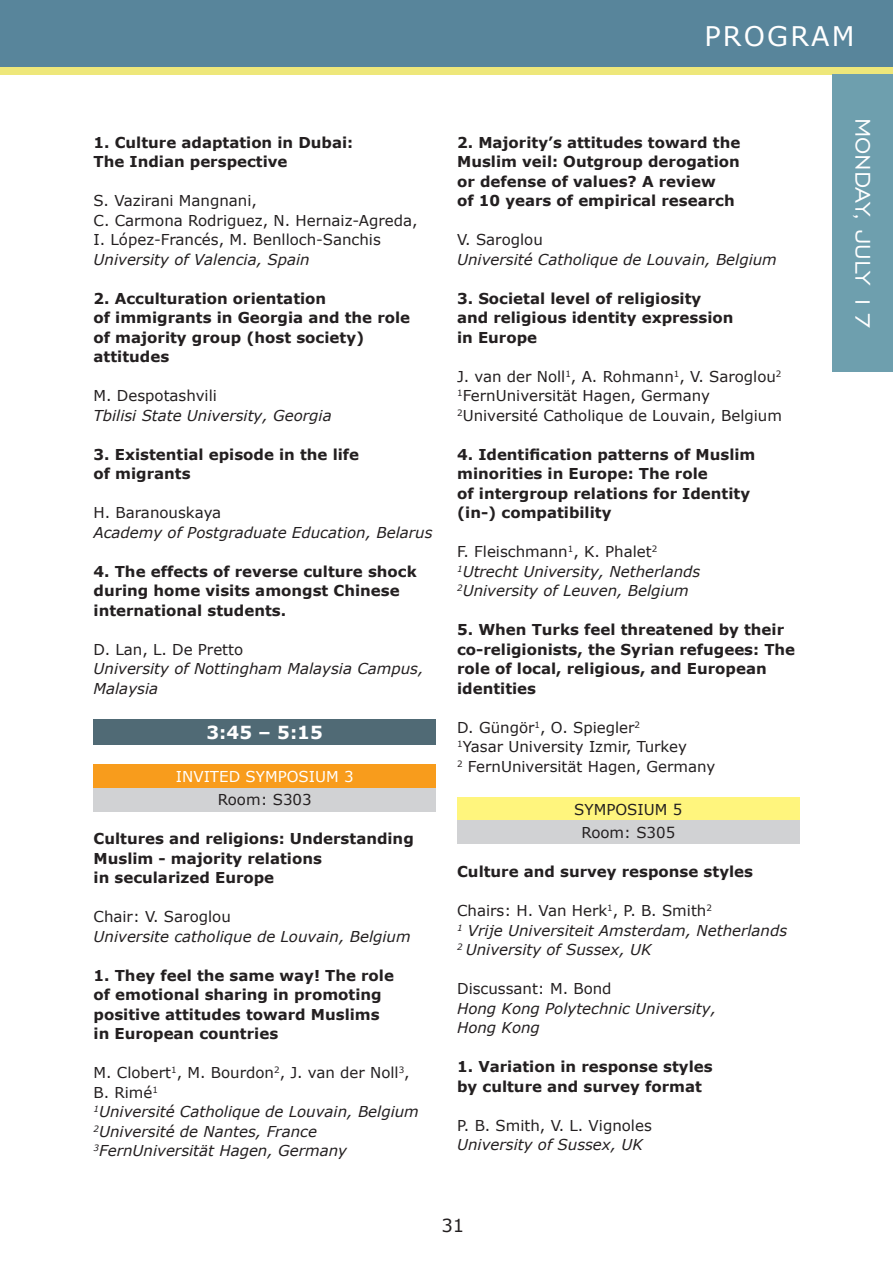
<style>
.page{position:relative;width:893px;height:1263px;background:#fff}
.page>*{position:absolute;margin:0;border:0;box-sizing:border-box;transform-origin:0 0}
.t1{font:27px "Engravers Gothic BT";color:#fff}
.t2{font:27px "Verdana";letter-spacing:.08em;color:#fff}
.tabela_gora{font:700 18px "Verdana";color:#fff}
.t3{font:18px "Verdana";color:#231f20}
.t4{font:700 15px/19.5px "Verdana";color:#231f20}
.tabela_gora-2{font:15px "Verdana";color:#231f20}
.t5{font:italic 15px/19.5px "Verdana";color:#231f20}
.tabela_dół{font:15px "Verdana";color:#231f20}
.tabela_gora-3{font:15px "Verdana";color:#fff}
</style>
<div class="page">
<div style="left:0;top:0;width:893px;height:68px;background:#58859b"></div>
<div style="left:0;top:68px;width:893px;height:7px;background:#eee77a"></div>
<div style="left:832px;top:75px;width:61px;height:297px;background:#6e9fae"></div>
<div style="left:94px;top:719px;width:342px;height:26px;background:#506a75"></div>
<div style="left:94px;top:764px;width:342px;height:24px;background:#f89c1c"></div>
<div style="left:94px;top:788px;width:342px;height:23px;background:#d1d2d4"></div>
<div style="left:457px;top:797px;width:342px;height:24px;background:#fff57d"></div>
<div style="left:457px;top:821px;width:342px;height:23px;background:#d1d2d4"></div>
<h1 class="t2" style="left:704px;top:18px;width:152px">PROGRAM</h1>
<p class="t4" style="left:94px;top:132px;width:261px">1. Culture adaptation in Dubai:</p>
<p class="t4" style="left:94px;top:152px;width:196px">The Indian perspective</p>
<p class="tabela_gora-2" style="left:94px;top:190px;width:165px">S. Vazirani Mangnani,</p>
<p class="tabela_gora-2" style="left:94px;top:210px;width:326px">C. Carmona Rodriguez, N. Hernaiz-Agreda,</p>
<p class="tabela_gora-2" style="left:94px;top:229px;width:289px">I. López-Francés, M. Benlloch-Sanchis</p>
<p class="t5" style="left:94px;top:249px;width:218px">University of Valencia, Spain</p>
<p class="t4" style="left:94px;top:288px;width:234px">2. Acculturation orientation</p>
<p class="t4" style="left:94px;top:308px;width:318px">of immigrants in Georgia and the role</p>
<p class="t4" style="left:94px;top:327px;width:272px">of majority group (host society)</p>
<p class="t4" style="left:94px;top:347px;width:77px">attitudes</p>
<p class="tabela_gora-2" style="left:94px;top:385px;width:125px">M. Despotashvili</p>
<p class="t5" style="left:94px;top:405px;width:240px">Tbilisi State University, Georgia</p>
<p class="t4" style="left:94px;top:444px;width:267px">3. Existential episode in the life</p>
<p class="t4" style="left:94px;top:464px;width:99px">of migrants</p>
<p class="tabela_gora-2" style="left:94px;top:502px;width:129px">H. Baranouskaya</p>
<p class="t5" style="left:94px;top:522px;width:340px">Academy of Postgraduate Education, Belarus</p>
<p class="t4" style="left:94px;top:561px;width:325px">4. The effects of reverse culture shock during home visits amongst Chinese international students.</p>
<p class="tabela_gora-2" style="left:94px;top:639px;width:151px">D. Lan, L. De Pretto</p>
<p class="t5" style="left:94px;top:659px;width:331px">University of Nottingham Malaysia Campus,<br>Malaysia</p>
<p class="tabela_gora" style="left:207px;top:720px;width:118px">3:45 – 5:15</p>
<p class="tabela_gora-3" style="left:176px;top:766px;width:179px">INVITED SYMPOSIUM 3</p>
<p class="tabela_dół" style="left:218px;top:789px;width:95px">Room: S303</p>
<p class="t4" style="left:94px;top:829px;width:322px">Cultures and religions: Understanding<br>Muslim - majority relations</p>
<p class="t4" style="left:94px;top:868px;width:182px">in secularized Europe</p>
<p class="tabela_gora-2" style="left:94px;top:906px;width:139px">Chair: V. Saroglou</p>
<p class="t5" style="left:94px;top:926px;width:319px">Universite catholique de Louvain, Belgium</p>
<p class="t4" style="left:94px;top:965px;width:302px">1. They feel the same way! The role</p>
<p class="t4" style="left:94px;top:985px;width:290px">of emotional sharing in promoting</p>
<p class="t4" style="left:94px;top:1004px;width:288px">positive attitudes toward Muslims</p>
<p class="t4" style="left:94px;top:1024px;width:186px">in European countries</p>
<p class="tabela_gora-2" style="left:94px;top:1062px;width:318px">M. Clobert<sup>1</sup>, M. Bourdon<sup>2</sup>, J. van der Noll<sup>3</sup>,</p>
<p class="tabela_gora-2" style="left:94px;top:1082px;width:66px">B. Rimé<sup>1</sup></p>
<p class="t5" style="left:94px;top:1102px;width:327px"><sup>1</sup>Université Catholique de Louvain, Belgium</p>
<p class="t5" style="left:94px;top:1121px;width:225px"><sup>2</sup>Université de Nantes, France</p>
<p class="t5" style="left:94px;top:1141px;width:255px"><sup>3</sup>FernUniversität Hagen, Germany</p>
<p class="t4" style="left:457px;top:132px;width:285px">2. Majority’s attitudes toward the<br>Muslim veil: Outgroup derogation</p>
<p class="t4" style="left:457px;top:171px;width:260px">or defense of values? A review</p>
<p class="t4" style="left:457px;top:191px;width:279px">of 10 years of empirical research</p>
<p class="tabela_gora-2" style="left:457px;top:229px;width:87px">V. Saroglou</p>
<p class="t5" style="left:457px;top:249px;width:321px">Université Catholique de Louvain, Belgium</p>
<p class="t4" style="left:457px;top:288px;width:246px">3. Societal level of religiosity</p>
<p class="t4" style="left:457px;top:308px;width:278px">and religious identity expression</p>
<p class="t4" style="left:457px;top:327px;width:82px">in Europe</p>
<p class="tabela_gora-2" style="left:457px;top:366px;width:326px">J. van der Noll<sup>1</sup>, A. Rohmann<sup>1</sup>, V. Saroglou<sup>2</sup></p>
<p class="tabela_gora-2" style="left:457px;top:385px;width:254px"><sup>1</sup>FernUniversität Hagen, Germany</p>
<p class="tabela_gora-2" style="left:457px;top:405px;width:326px"><sup>2</sup>Université Catholique de Louvain, Belgium</p>
<p class="t4" style="left:457px;top:444px;width:300px">4. Identification patterns of Muslim</p>
<p class="t4" style="left:457px;top:464px;width:252px">minorities in Europe: The role</p>
<p class="t4" style="left:457px;top:483px;width:295px">of intergroup relations for Identity</p>
<p class="t4" style="left:457px;top:503px;width:156px">(in-) compatibility</p>
<p class="tabela_gora-2" style="left:457px;top:541px;width:202px">F. Fleischmann<sup>1</sup>, K. Phalet<sup>2</sup></p>
<p class="t5" style="left:457px;top:561px;width:245px"><sup>1</sup>Utrecht University, Netherlands</p>
<p class="t5" style="left:457px;top:581px;width:233px"><sup>2</sup>University of Leuven, Belgium</p>
<p class="t4" style="left:457px;top:620px;width:340px">5. When Turks feel threatened by their co-religionists, the Syrian refugees: The role of local, religious, and European identities</p>
<p class="tabela_gora-2" style="left:457px;top:717px;width:185px">D. Güngör<sup>1</sup>, O. Spiegler<sup>2</sup></p>
<p class="tabela_gora-2" style="left:457px;top:736px;width:231px"><sup>1</sup>Yasar University Izmir, Turkey</p>
<p class="tabela_gora-2" style="left:457px;top:756px;width:260px"><sup>2</sup> FernUniversität Hagen, Germany</p>
<p class="tabela_gora-2" style="left:574px;top:799px;width:109px">SYMPOSIUM 5</p>
<p class="tabela_dół" style="left:581px;top:822px;width:95px">Room: S305</p>
<p class="t4" style="left:457px;top:861px;width:297px">Culture and survey response styles</p>
<p class="tabela_gora-2" style="left:457px;top:900px;width:256px">Chairs: H. Van Herk<sup>1</sup>, P. B. Smith<sup>2</sup></p>
<p class="t5" style="left:457px;top:920px;width:332px"><sup>1</sup> Vrije Universiteit Amsterdam, Netherlands</p>
<p class="t5" style="left:457px;top:940px;width:196px"><sup>2</sup> University of Sussex, UK</p>
<p class="tabela_gora-2" style="left:457px;top:978px;width:156px">Discussant: M. Bond</p>
<p class="t5" style="left:457px;top:998px;width:261px">Hong Kong Polytechnic University,</p>
<p class="t5" style="left:457px;top:1018px;width:84px">Hong Kong</p>
<p class="t4" style="left:457px;top:1056px;width:257px">1. Variation in response styles</p>
<p class="t4" style="left:457px;top:1076px;width:246px">by culture and survey format</p>
<p class="tabela_gora-2" style="left:457px;top:1115px;width:196px">P. B. Smith, V. L. Vignoles</p>
<p class="t5" style="left:457px;top:1135px;width:187px">University of Sussex, UK</p>
<p class="t3" style="left:441px;top:1213px;width:24px">31</p>
<h1 class="t1" style="left:878px;top:118px;width:213px;rotate:90deg">MONDAY, JULY 17</h1>
</div>
